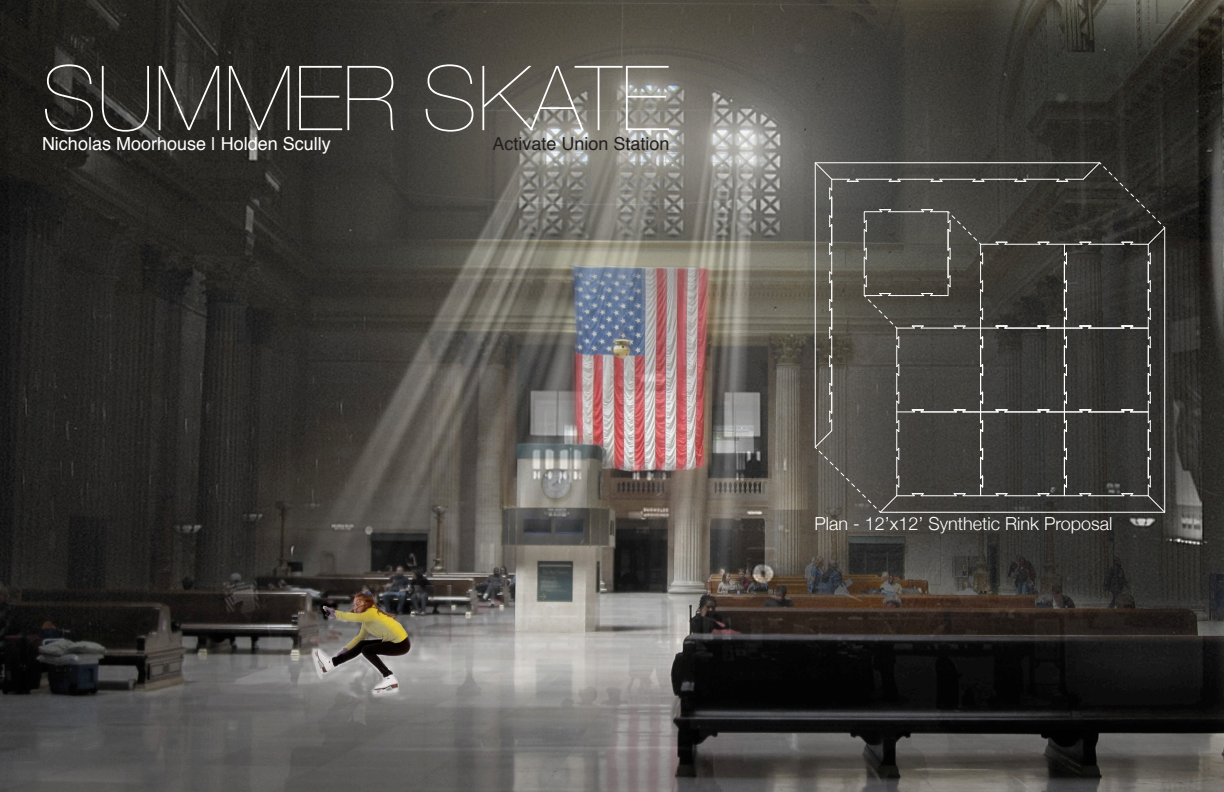
<style>
.page{position:relative;width:1224px;height:792px;background:#fff}
.page>*{position:absolute;margin:0;border:0;box-sizing:border-box;transform-origin:0 0}
.t1{font:200 90px "Helvetica Neue";color:#fff}
.t2{font:300 18px "Helvetica Neue";color:#fff}
.t3{font:18px "Helvetica";color:#fff}
.t4{font:18px "Helvetica";color:#231f20}
</style>
<div class="page">
<img style="left:0;top:0;width:1224px;height:792px">
<svg style="left:814px;top:162px;width:352px;height:351px;background:#494844"></svg>
<p class="t1" style="left:42px;top:28px;width:629px">SUMMER SKATE</p>
<p class="t3" style="left:42px;top:130px;width:290px">Nicholas Moorhouse | Holden Scully</p>
<p class="t4" style="left:492px;top:130px;width:179px">Activate Union Station</p>
<p class="t2" style="left:814px;top:509px;width:300px">Plan - 12’x12’ Synthetic Rink Proposal</p>
</div>
